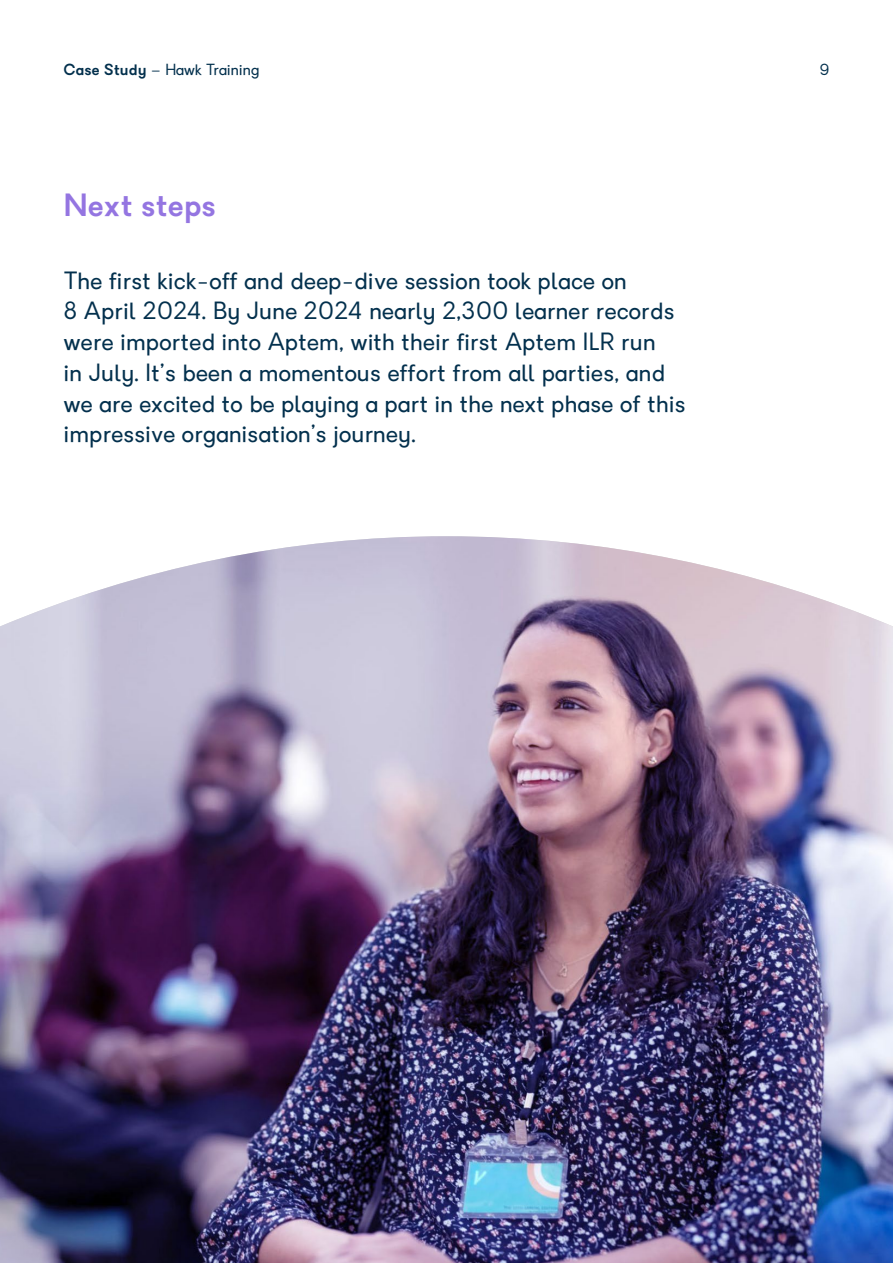
<style>
.page{position:relative;width:893px;height:1263px;background:#fff}
.page>*{position:absolute;margin:0;border:0;box-sizing:border-box;transform-origin:0 0}
.Main_Header_20_26pt{font:600 30px "Granary";letter-spacing:.02em;color:#9475e1}
.Body_Copy_12_16_5pt{font:23.25px/30.8px "Granary";letter-spacing:.02em;color:#03304d}
.t1{font:15px "Granary";letter-spacing:.02em;color:#03304d}
.s1{font-weight:600}
</style>
<div class="page">
<img style="left:0;top:536px;width:893px;height:727px">
<p class="t1" style="left:64px;top:60px;width:197px"><span class="s1">Case Study</span> – Hawk Training</p>
<p class="t1" style="left:819px;top:60px;width:11px">9</p>
<p class="Main_Header_20_26pt" style="left:64px;top:185px;width:154px">Next steps</p>
<p class="Body_Copy_12_16_5pt" style="left:64px;top:265px;width:623px">The first kick-off and deep-dive session took place on<br>8 April 2024. By June 2024 nearly 2,300 learner records were imported into Aptem, with their first Aptem ILR run<br>in July. It’s been a momentous effort from all parties, and we are excited to be playing a part in the next phase of this impressive organisation’s journey.</p>
</div>
